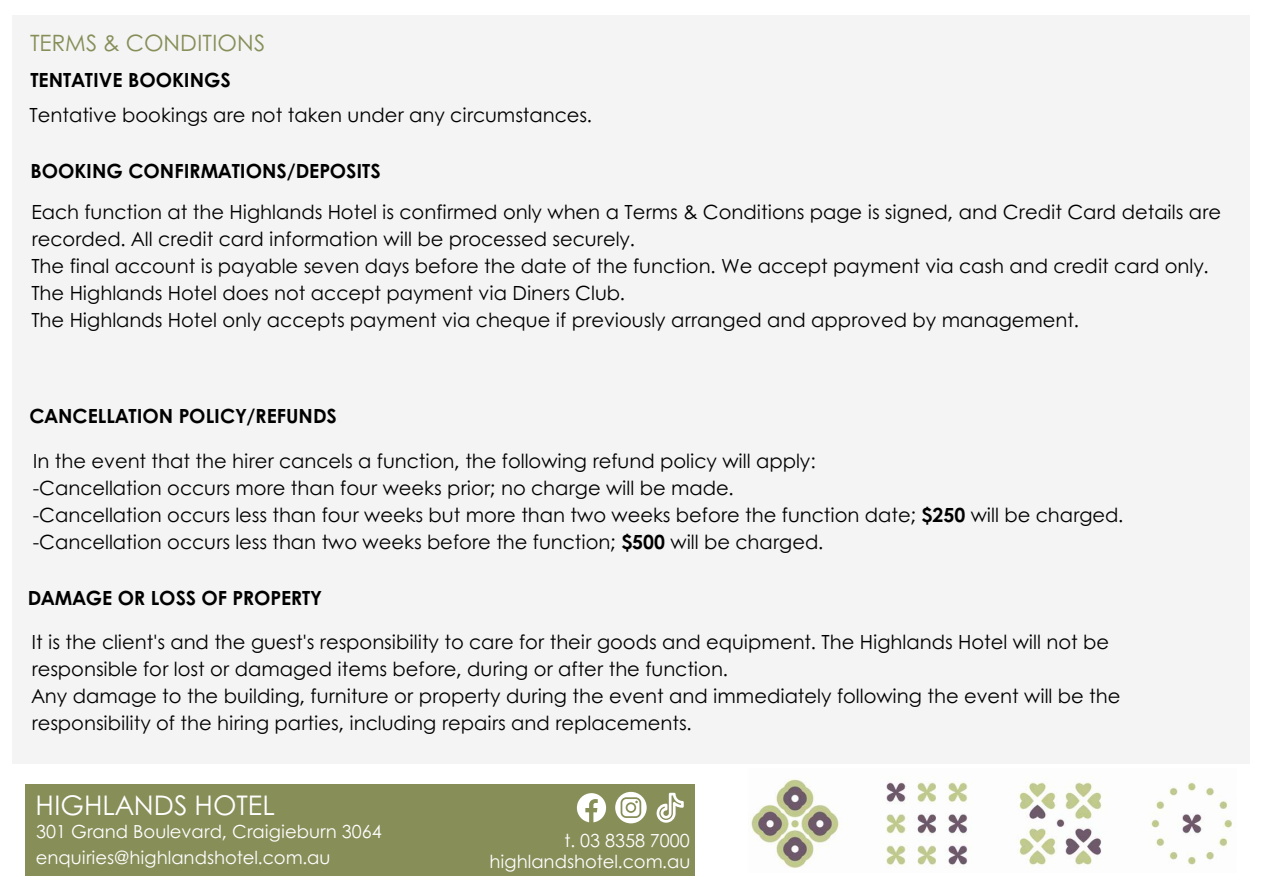
<style>
.page{position:relative;width:1263px;height:894px;background:#fff}
.page>*{position:absolute;margin:0;border:0;box-sizing:border-box;transform-origin:0 0}
.t1{font:27px "Century Gothic";color:#fff}
.t2{font:22.5px "Century Gothic";color:#878e58}
.t3{font:19.5px/27px "Century Gothic";color:#000}
.t4{font:700 19.5px "Century Gothic";color:#000}
.t5{font:18px/25.3px "Century Gothic";color:#fff}
.s1{font-weight:700}
</style>
<div class="page">
<div style="left:25px;top:784px;width:669px;height:90px;background:#878e58"></div>
<div style="left:12px;top:15px;width:1237px;height:748px;background:#f4f4f4"></div>
<img style="left:748px;top:777px;width:484px;height:91px">
<svg style="left:577px;top:793px;width:29px;height:29px"></svg>
<svg style="left:615px;top:791px;width:32px;height:32px"></svg>
<svg style="left:657px;top:792px;width:27px;height:30px"></svg>
<p class="t2" style="left:30px;top:25px;width:236px">TERMS &amp; CONDITIONS</p>
<p class="t4" style="left:30px;top:65px;width:202px">TENTATIVE BOOKINGS</p>
<p class="t3" style="left:29px;top:101px;width:564px">Tentative bookings are not taken under any circumstances.</p>
<p class="t4" style="left:31px;top:156px;width:352px">BOOKING CONFIRMATIONS/DEPOSITS</p>
<p class="t3" style="left:31px;top:197px;width:1191px">Each function at the Highlands Hotel is confirmed only when a Terms &amp; Conditions page is signed, and Credit Card details are recorded. All credit card information will be processed securely.<br>The final account is payable seven days before the date of the function. We accept payment via cash and credit card only.<br>The Highlands Hotel does not accept payment via Diners Club.<br>The Highlands Hotel only accepts payment via cheque if previously arranged and approved by management.</p>
<p class="t4" style="left:29px;top:401px;width:309px">CANCELLATION POLICY/REFUNDS</p>
<p class="t3" style="left:33px;top:446px;width:1092px">In the event that the hirer cancels a function, the following refund policy will apply:<br>-Cancellation occurs more than four weeks prior; no charge will be made.<br>-Cancellation occurs less than four weeks but more than two weeks before the function date; <span class="s1">$250</span> will be charged. -Cancellation occurs less than two weeks before the function; <span class="s1">$500</span> will be charged.</p>
<p class="t4" style="left:28px;top:583px;width:296px">DAMAGE OR LOSS OF PROPERTY</p>
<p class="t3" style="left:31px;top:627px;width:1091px">It is the client's and the guest's responsibility to care for their goods and equipment. The Highlands Hotel will not be responsible for lost or damaged items before, during or after the function.<br>Any damage to the building, furniture or property during the event and immediately following the event will be the responsibility of the hiring parties, including repairs and replacements.</p>
<h1 class="t1" style="left:36px;top:784px;width:241px">HIGHLANDS HOTEL</h1>
<p class="t5" style="left:36px;top:818px;width:348px">301 Grand Boulevard, Craigieburn 3064 enquiries@highlandshotel.com.au</p>
<p class="t5" style="left:490px;top:828px;width:202px;line-height:21px;text-align:right">t. 03 8358 7000 highlandshotel.com.au</p>
</div>
